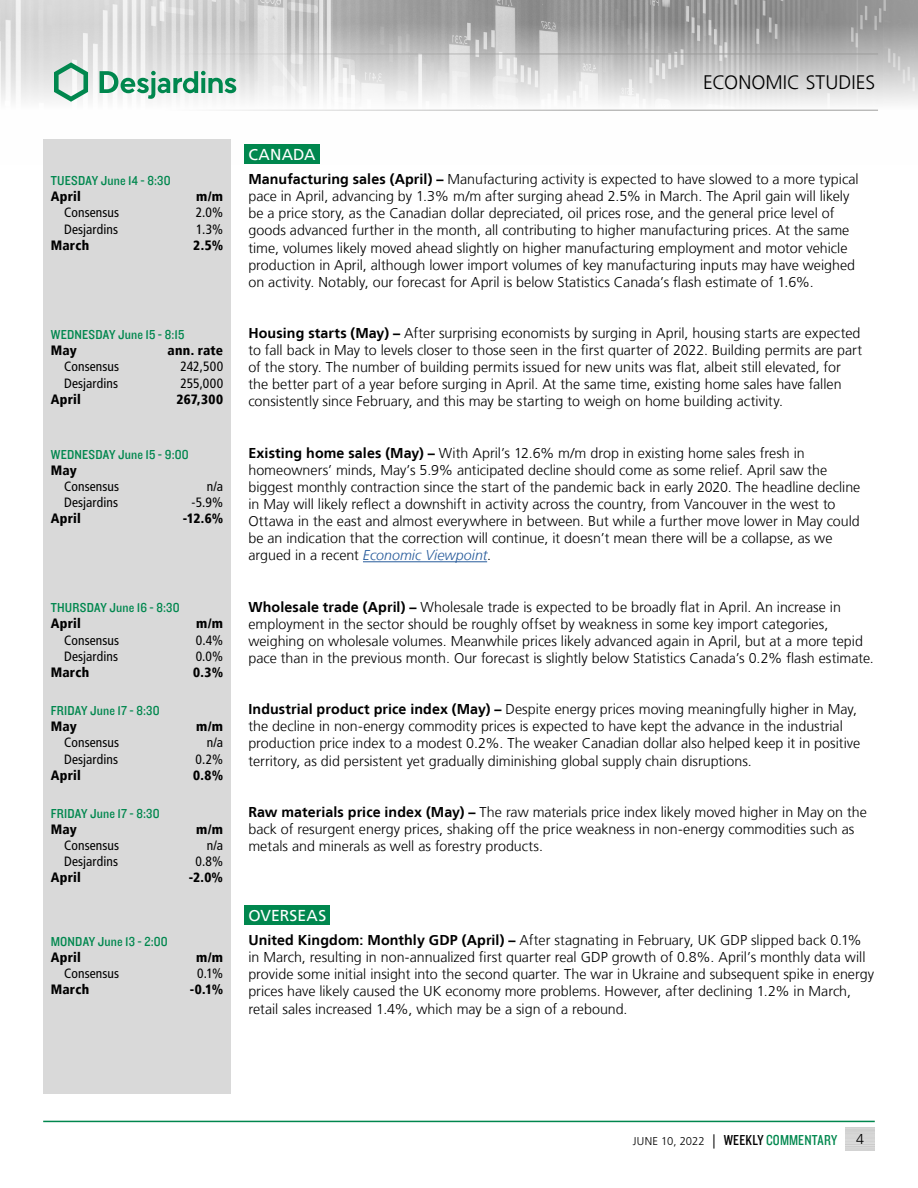
<style>
.page{position:relative;width:918px;height:1188px;background:#fff}
.page>*{position:absolute;margin:0;border:0;box-sizing:border-box;transform-origin:0 0}
.t1{font:300 19.5px "Frutiger LT";letter-spacing:.005em;color:#000}
.t2{font:15.75px "Frutiger LT";letter-spacing:.01em;color:#fff}
.t3{font:300 14.25px/17.1px "Frutiger LT";color:#000}
.t4{font:italic 300 14.25px "Frutiger LT";color:#275b9b}
.t5{font:condensed 13.5px "Frutiger LT";letter-spacing:.01em;color:#000}
.t6{font:13.5px "Knockout 30 Junior Welterwt";letter-spacing:.01em;color:#00874e}
.t7{font:900 condensed 13.5px "Frutiger LT";letter-spacing:.02em;color:#000}
.t8{font:300 11.25px "Frutiger LT";letter-spacing:.005em;color:#000}
.s1{font-weight:700}
.s2{font-style:normal;color:#000}
.s3{font-size:14.25px}
.s4{font-family:"Knockout 29 Junior Ltweight";font-weight:400;font-size:15px}
.s5{font-family:"Knockout 29 Junior Ltweight";font-weight:400;font-size:15px;color:#00874e}
</style>
<div class="page">
<img style="left:0;top:0;width:918px;height:110px">
<hr style="left:0;top:54px;width:878px;height:1px;background:#9d9d9c">
<hr style="left:0;top:110px;width:878px;height:1px;background:#9d9d9c">
<svg style="left:54px;top:62px;width:34px;height:40px"></svg>
<svg style="left:100px;top:71px;width:136px;height:28px"></svg>
<hr style="left:43px;top:1121px;width:832px;height:1px;background:#00874e">
<div style="left:43px;top:139px;width:188px;height:955px;background:#d9d9d9"></div>
<hr style="left:363px;top:561px;width:124px;height:1px;background:#275b9b">
<div style="left:244px;top:144px;width:76px;height:20px;background:#00874e"></div>
<div style="left:244px;top:905px;width:86px;height:20px;background:#00874e"></div>
<p class="t6" style="left:51px;top:171px;width:121px">TUESDAY June 14 - 8:30</p>
<p class="t7" style="left:51px;top:188px;width:32px">April</p>
<p class="t7" style="left:196px;top:188px;width:28px">m/m</p>
<p class="t5" style="left:64px;top:205px;width:57px">Consensus</p>
<p class="t5" style="left:196px;top:205px;width:29px">2.0%</p>
<p class="t5" style="left:64px;top:221px;width:55px">Desjardins</p>
<p class="t5" style="left:196px;top:221px;width:29px">1.3%</p>
<p class="t7" style="left:51px;top:237px;width:40px">March</p>
<p class="t7" style="left:193px;top:237px;width:31px">2.5%</p>
<p class="t6" style="left:51px;top:325px;width:135px">WEDNESDAY June 15 - 8:15</p>
<p class="t7" style="left:51px;top:342px;width:28px">May</p>
<p class="t7" style="left:168px;top:342px;width:57px">ann. rate</p>
<p class="t5" style="left:64px;top:359px;width:57px">Consensus</p>
<p class="t5" style="left:180px;top:359px;width:44px">242,500</p>
<p class="t5" style="left:64px;top:375px;width:55px">Desjardins</p>
<p class="t5" style="left:180px;top:375px;width:44px">255,000</p>
<p class="t7" style="left:51px;top:391px;width:32px">April</p>
<p class="t7" style="left:177px;top:391px;width:48px">267,300</p>
<p class="t6" style="left:51px;top:445px;width:140px">WEDNESDAY June 15 - 9:00</p>
<p class="t7" style="left:51px;top:462px;width:28px">May</p>
<p class="t5" style="left:64px;top:479px;width:57px">Consensus</p>
<p class="t5" style="left:207px;top:479px;width:18px">n/a</p>
<p class="t5" style="left:64px;top:495px;width:55px">Desjardins</p>
<p class="t5" style="left:192px;top:495px;width:33px">-5.9%</p>
<p class="t7" style="left:51px;top:511px;width:32px">April</p>
<p class="t7" style="left:183px;top:511px;width:42px">-12.6%</p>
<p class="t6" style="left:51px;top:599px;width:130px">THURSDAY June 16 - 8:30</p>
<p class="t7" style="left:51px;top:616px;width:32px">April</p>
<p class="t7" style="left:196px;top:616px;width:28px">m/m</p>
<p class="t5" style="left:64px;top:632px;width:57px">Consensus</p>
<p class="t5" style="left:196px;top:632px;width:29px">0.4%</p>
<p class="t5" style="left:64px;top:648px;width:55px">Desjardins</p>
<p class="t5" style="left:196px;top:648px;width:29px">0.0%</p>
<p class="t7" style="left:51px;top:664px;width:40px">March</p>
<p class="t7" style="left:193px;top:664px;width:31px">0.3%</p>
<p class="t6" style="left:51px;top:702px;width:110px">FRIDAY June 17 - 8:30</p>
<p class="t7" style="left:51px;top:718px;width:28px">May</p>
<p class="t7" style="left:196px;top:718px;width:28px">m/m</p>
<p class="t5" style="left:64px;top:735px;width:57px">Consensus</p>
<p class="t5" style="left:207px;top:735px;width:18px">n/a</p>
<p class="t5" style="left:64px;top:751px;width:55px">Desjardins</p>
<p class="t5" style="left:196px;top:751px;width:29px">0.2%</p>
<p class="t7" style="left:51px;top:767px;width:32px">April</p>
<p class="t7" style="left:193px;top:767px;width:31px">0.8%</p>
<p class="t6" style="left:51px;top:804px;width:110px">FRIDAY June 17 - 8:30</p>
<p class="t7" style="left:51px;top:821px;width:28px">May</p>
<p class="t7" style="left:196px;top:821px;width:28px">m/m</p>
<p class="t5" style="left:64px;top:838px;width:57px">Consensus</p>
<p class="t5" style="left:207px;top:838px;width:18px">n/a</p>
<p class="t5" style="left:64px;top:854px;width:55px">Desjardins</p>
<p class="t5" style="left:196px;top:854px;width:29px">0.8%</p>
<p class="t7" style="left:51px;top:870px;width:32px">April</p>
<p class="t7" style="left:189px;top:870px;width:36px">-2.0%</p>
<p class="t6" style="left:51px;top:932px;width:119px">MONDAY June 13 - 2:00</p>
<p class="t7" style="left:51px;top:949px;width:32px">April</p>
<p class="t7" style="left:196px;top:949px;width:28px">m/m</p>
<p class="t5" style="left:64px;top:966px;width:57px">Consensus</p>
<p class="t5" style="left:197px;top:966px;width:27px">0.1%</p>
<p class="t7" style="left:51px;top:982px;width:40px">March</p>
<p class="t7" style="left:190px;top:982px;width:35px">-0.1%</p>
<h1 class="t1" style="left:703px;top:72px;width:174px">ECONOMIC STUDIES</h1>
<p class="t2" style="left:248px;top:146px;width:69px">CANADA</p>
<p class="t3" style="left:248px;top:171px;width:612px"><span class="s1">Manufacturing sales (April) –</span> Manufacturing activity is expected to have slowed to a more typical pace in April, advancing by 1.3% m/m after surging ahead 2.5% in March. The April gain will likely be a price story, as the Canadian dollar depreciated, oil prices rose, and the general price level of goods advanced further in the month, all contributing to higher manufacturing prices. At the same time, volumes likely moved ahead slightly on higher manufacturing employment and motor vehicle production in April, although lower import volumes of key manufacturing inputs may have weighed on activity. Notably, our forecast for April is below Statistics Canada’s flash estimate of 1.6%.</p>
<p class="t3" style="left:248px;top:325px;width:615px"><span class="s1">Housing starts (May) –</span> After surprising economists by surging in April, housing starts are expected to fall back in May to levels closer to those seen in the first quarter of 2022. Building permits are part of the story. The number of building permits issued for new units was flat, albeit still elevated, for the better part of a year before surging in April. At the same time, existing home sales have fallen consistently since February, and this may be starting to weigh on home building activity.</p>
<p class="t3" style="left:248px;top:445px;width:614px"><span class="s1">Existing home sales (May) –</span> With April’s 12.6% m/m drop in existing home sales fresh in homeowners’ minds, May’s 5.9% anticipated decline should come as some relief. April saw the biggest monthly contraction since the start of the pandemic back in early 2020. The headline decline in May will likely reflect a downshift in activity across the country, from Vancouver in the west to Ottawa in the east and almost everywhere in between. But while a further move lower in May could be an indication that the correction will continue, it doesn’t mean there will be a collapse, as we</p>
<p class="t4" style="left:248px;top:547px;width:244px"><span class="s2">argued in a recent</span> Economic Viewpoint<span class="s2">.</span></p>
<p class="t3" style="left:248px;top:598px;width:627px"><span class="s1">Wholesale trade (April) –</span> Wholesale trade is expected to be broadly flat in April. An increase in employment in the sector should be roughly offset by weakness in some key import categories, weighing on wholesale volumes. Meanwhile prices likely advanced again in April, but at a more tepid pace than in the previous month. Our forecast is slightly below Statistics Canada’s 0.2% flash estimate.</p>
<p class="t3" style="left:248px;top:701px;width:613px"><span class="s1">Industrial product price index (May) –</span> Despite energy prices moving meaningfully higher in May, the decline in non-energy commodity prices is expected to have kept the advance in the industrial production price index to a modest 0.2%. The weaker Canadian dollar also helped keep it in positive territory, as did persistent yet gradually diminishing global supply chain disruptions.</p>
<p class="t3" style="left:248px;top:804px;width:620px"><span class="s1">Raw materials price index (May) –</span> The raw materials price index likely moved higher in May on the back of resurgent energy prices, shaking off the price weakness in non-energy commodities such as metals and minerals as well as forestry products.</p>
<p class="t2" style="left:248px;top:907px;width:79px">OVERSEAS</p>
<p class="t3" style="left:248px;top:932px;width:627px"><span class="s1">United Kingdom: Monthly GDP (April) –</span> After stagnating in February, UK GDP slipped back 0.1% in March, resulting in non-annualized first quarter real GDP growth of 0.8%. April’s monthly data will provide some initial insight into the second quarter. The war in Ukraine and subsequent spike in energy prices have likely caused the UK economy more problems. However, after declining 1.2% in March, retail sales increased 1.4%, which may be a sign of a rebound.</p>
<p class="t8" style="left:633px;top:1135px;width:206px">JUNE 10, 2022 <span class="s3">|</span> <span class="s4">WEEKLY</span> <span class="s5">COMMENTARY</span></p>
<p class="t3" style="left:856px;top:1131px;width:9px">4</p>
</div>
